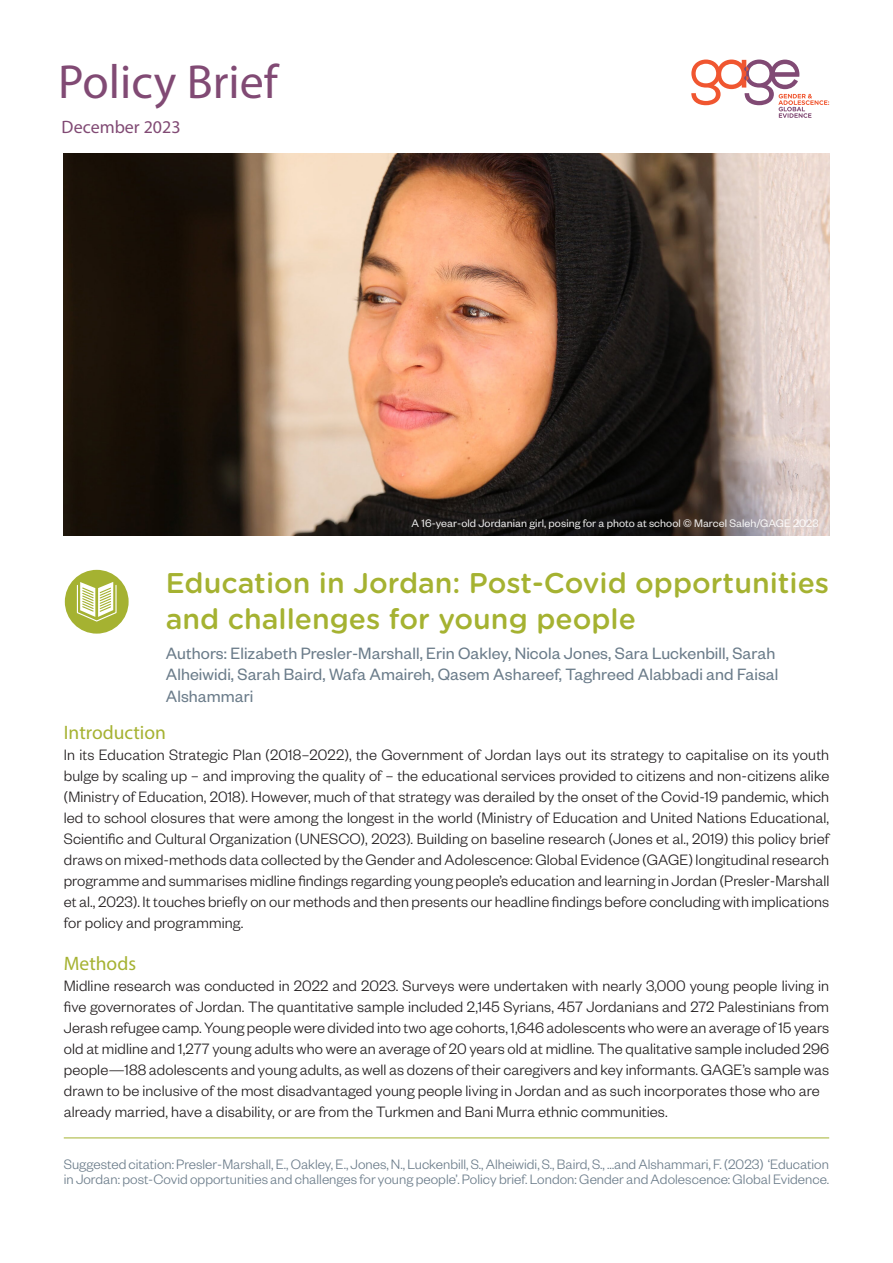
<style>
.page{position:relative;width:893px;height:1263px;background:#fff}
.page>*{position:absolute;margin:0;border:0;box-sizing:border-box;transform-origin:0 0}
.Chapter_Heading_no_number{font:48px "Myriad Pro";color:#814a74}
.Specific_Titles{font:500 28.5px/36px "Gotham Rounded";color:#a5b231}
.Heading_1_no_number{font:19.5px "Myriad Pro";color:#a5b231}
.Specific_sub-titles{font:18px/21.6px "Founders Grotesk";letter-spacing:.005em;color:#6b7c8a}
.Chapter_Heading_no_number-2{font:18px "Myriad Pro";color:#814a74}
.Body_text_1st_Para{font:300 16.5px/21px "Founders Grotesk";letter-spacing:.005em;color:#231f20;text-align:justify}
.TOC_fig_box_table{font:300 15px/15px "Founders Grotesk";color:#6b7c8a}
.t1{font:12px "Founders Grotesk";letter-spacing:.005em;color:#fff}
</style>
<div class="page">
<img style="left:64px;top:153px;width:765px;height:383px">
<div style="left:65px;top:570px;width:64px;height:64px;background:#a5b231;border-radius:50%"></div>
<svg style="left:76px;top:582px;width:41px;height:40px"></svg>
<svg style="left:691px;top:60px;width:138px;height:58px"></svg>
<hr style="left:64px;top:1138px;width:765px;height:1px;background:#a5b231">
<p class="Chapter_Heading_no_number" style="left:58px;top:52px;width:221px">Policy Brief</p>
<p class="Chapter_Heading_no_number-2" style="left:62px;top:116px;width:120px">December 2023</p>
<p class="t1" style="left:412px;top:516px;width:408px">A 16-year-old Jordanian girl, posing for a photo at school © Marcel Saleh/GAGE 2023</p>
<p class="Specific_Titles" style="left:166px;top:563px;width:665px">Education in Jordan: Post-Covid opportunities and challenges for young people</p>
<p class="Specific_sub-titles" style="left:166px;top:641px;width:614px">Authors: Elizabeth Presler-Marshall, Erin Oakley, Nicola Jones, Sara Luckenbill, Sarah<br>Alheiwidi, Sarah Baird, Wafa Amaireh, Qasem Ashareef, Taghreed Alabbadi and Faisal<br>Alshammari</p>
<p class="Heading_1_no_number" style="left:64px;top:721px;width:104px">Introduction</p>
<p class="Body_text_1st_Para" style="left:64px;top:744px;width:767px">In its Education Strategic Plan (2018–2022), the Government of Jordan lays out its strategy to capitalise on its youth bulge by scaling up – and improving the quality of – the educational services provided to citizens and non-citizens alike (Ministry of Education, 2018). However, much of that strategy was derailed by the onset of the Covid-19 pandemic, which led to school closures that were among the longest in the world (Ministry of Education and United Nations Educational, Scientific and Cultural Organization (UNESCO), 2023). Building on baseline research (Jones et al., 2019) this policy brief draws on mixed-methods data collected by the Gender and Adolescence: Global Evidence (GAGE) longitudinal research programme and summarises midline findings regarding young people’s education and learning in Jordan (Presler-Marshall et al., 2023). It touches briefly on our methods and then presents our headline findings before concluding with implications for policy and programming.</p>
<p class="Heading_1_no_number" style="left:64px;top:952px;width:74px">Methods</p>
<p class="Body_text_1st_Para" style="left:64px;top:975px;width:767px">Midline research was conducted in 2022 and 2023. Surveys were undertaken with nearly 3,000 young people living in five governorates of Jordan. The quantitative sample included 2,145 Syrians, 457 Jordanians and 272 Palestinians from Jerash refugee camp. Young people were divided into two age cohorts, 1,646 adolescents who were an average of 15 years old at midline and 1,277 young adults who were an average of 20 years old at midline. The qualitative sample included 296 people—188 adolescents and young adults, as well as dozens of their caregivers and key informants. GAGE’s sample was drawn to be inclusive of the most disadvantaged young people living in Jordan and as such incorporates those who are</p>
<p class="Body_text_1st_Para" style="left:64px;top:1101px;width:605px">already married, have a disability, or are from the Turkmen and Bani Murra ethnic communities.</p>
<p class="TOC_fig_box_table" style="left:64px;top:1156px;width:767px">Suggested citation: Presler-Marshall, E., Oakley, E., Jones, N., Luckenbill, S., Alheiwidi, S., Baird, S., …and Alshammari, F. (2023) ‘Education in Jordan: post-Covid opportunities and challenges for young people’. Policy brief. London: Gender and Adolescence: Global Evidence.</p>
</div>
